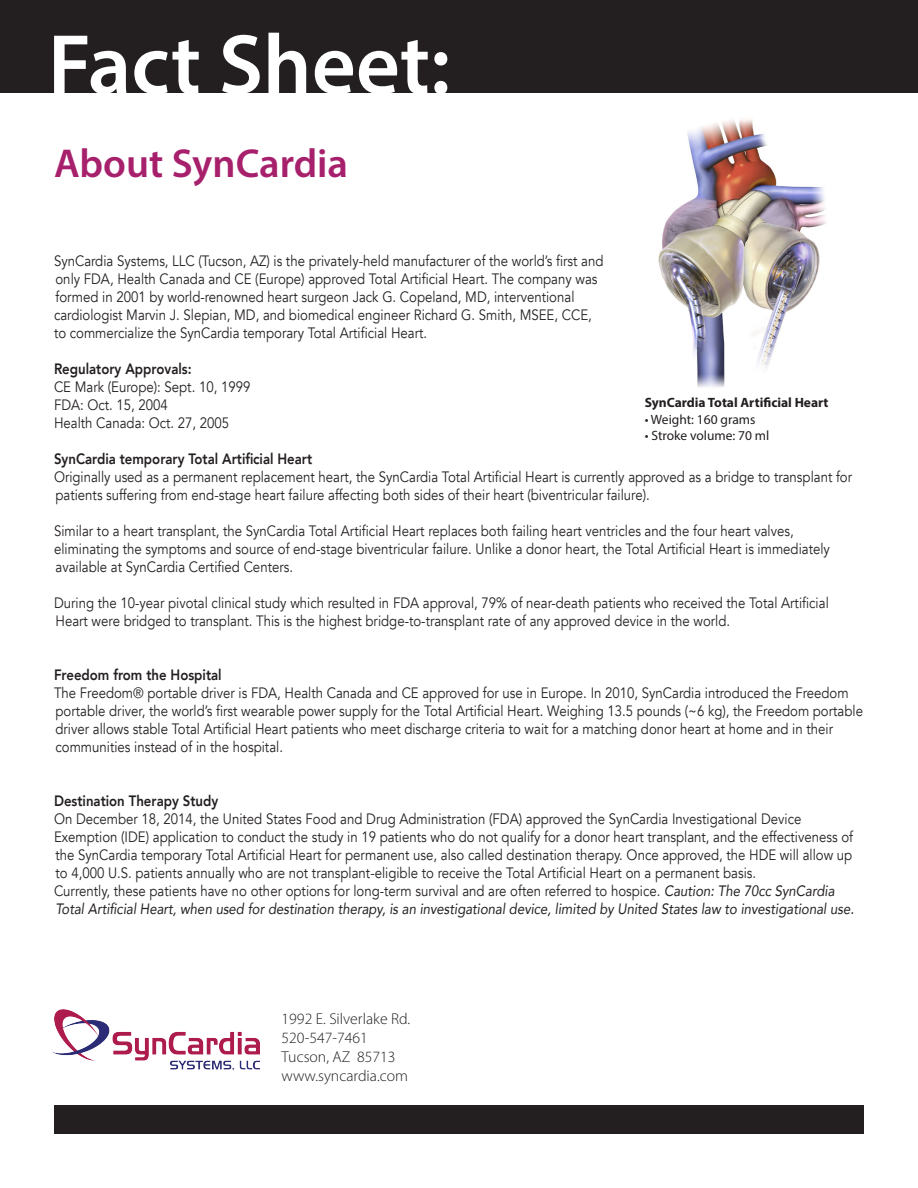
<style>
.page{position:relative;width:918px;height:1188px;background:#fff}
.page>*{position:absolute;margin:0;border:0;box-sizing:border-box;transform-origin:0 0}
.t1{font:600 85.5px "Myriad Pro";color:#fff}
.t2{font:600 40.5px "Myriad Pro";color:#a7206c}
.t3{font:300 15.75px/18.8px "Myriad Pro";color:#231f20}
.t4{font:15px/18px "Avenir";color:#231f20;scale:.88 1}
.t5{font:italic 15px/18px "Avenir";color:#231f20;scale:.88 1}
.t6{font:800 15px "Avenir";color:#231f20;scale:.88 1}
.t7{font:13.5px "Myriad Pro";color:#231f20}
.t8{font:700 13.5px "Myriad Pro";color:#231f20}
.s1{font-style:normal}
</style>
<div class="page">
<div style="left:54px;top:1106px;width:810px;height:28px;background:#231f20"></div>
<div style="left:0;top:0;width:918px;height:92px;background:#231f20"></div>
<img style="left:658px;top:119px;width:168px;height:269px">
<img style="left:53px;top:1010px;width:206px;height:60px">
<p class="t1" style="left:48px;top:10px;width:404px">Fact Sheet:</p>
<p class="t2" style="left:54px;top:138px;width:296px">About SynCardia</p>
<p class="t4" style="left:54px;top:252px;width:626px">SynCardia Systems, LLC (Tucson, AZ) is the privately-held manufacturer of the world’s first and only FDA, Health Canada and CE (Europe) approved Total Artificial Heart. The company was formed in 2001 by world-renowned heart surgeon Jack G. Copeland, MD, interventional</p>
<p class="t4" style="left:54px;top:306px;width:613px">cardiologist Marvin J. Slepian, MD, and biomedical engineer Richard G. Smith, MSEE, CCE,</p>
<p class="t4" style="left:54px;top:324px;width:426px">to commercialize the SynCardia temporary Total Artificial Heart.</p>
<p class="t6" style="left:54px;top:357px;width:158px">Regulatory Approvals:</p>
<p class="t4" style="left:54px;top:378px;width:225px">CE Mark (Europe): Sept. 10, 1999</p>
<p class="t4" style="left:54px;top:396px;width:131px">FDA: Oct. 15, 2004</p>
<p class="t4" style="left:54px;top:414px;width:201px">Health Canada: Oct. 27, 2005</p>
<p class="t6" style="left:54px;top:447px;width:295px">SynCardia temporary Total Artificial Heart</p>
<p class="t4" style="left:54px;top:468px;width:909px">Originally used as a permanent replacement heart, the SynCardia Total Artificial Heart is currently approved as a bridge to transplant for patients suffering from end-stage heart failure affecting both sides of their heart (biventricular failure).</p>
<p class="t4" style="left:54px;top:522px;width:842px">Similar to a heart transplant, the SynCardia Total Artificial Heart replaces both failing heart ventricles and the four heart valves,</p>
<p class="t4" style="left:54px;top:540px;width:883px">eliminating the symptoms and source of end-stage biventricular failure. Unlike a donor heart, the Total Artificial Heart is immediately available at SynCardia Certified Centers.</p>
<p class="t4" style="left:54px;top:594px;width:882px">During the 10-year pivotal clinical study which resulted in FDA approval, 79% of near-death patients who received the Total Artificial<br>Heart were bridged to transplant. This is the highest bridge-to-transplant rate of any approved device in the world.</p>
<p class="t6" style="left:54px;top:663px;width:192px">Freedom from the Hospital</p>
<p class="t4" style="left:54px;top:684px;width:921px">The Freedom® portable driver is FDA, Health Canada and CE approved for use in Europe. In 2010, SynCardia introduced the Freedom portable driver, the world’s first wearable power supply for the Total Artificial Heart. Weighing 13.5 pounds (~6 kg), the Freedom portable driver allows stable Total Artificial Heart patients who meet discharge criteria to wait for a matching donor heart at home and in their communities instead of in the hospital.</p>
<p class="t6" style="left:54px;top:789px;width:188px">Destination Therapy Study</p>
<p class="t4" style="left:54px;top:810px;width:851px">On December 18, 2014, the United States Food and Drug Administration (FDA) approved the SynCardia Investigational Device</p>
<p class="t4" style="left:54px;top:828px;width:910px;text-align:justify">Exemption (IDE) application to conduct the study in 19 patients who do not qualify for a donor heart transplant, and the effectiveness of the SynCardia temporary Total Artificial Heart for permanent use, also called destination therapy. Once approved, the HDE will allow up to 4,000 U.S. patients annually who are not transplant-eligible to receive the Total Artificial Heart on a permanent basis.</p>
<p class="t5" style="left:54px;top:881px;width:911px"><span class="s1">Currently, these patients have no other options for long-term survival and are often referred to hospice.</span> Caution: The 70cc SynCardia<br>Total Artificial Heart, when used for destination therapy, is an investigational device, limited by United States law to investigational use.</p>
<p class="t8" style="left:645px;top:394px;width:185px">SynCardia Total Artificial Heart</p>
<p class="t7" style="left:645px;top:411px;width:112px">• Weight: 160 grams</p>
<p class="t7" style="left:645px;top:427px;width:126px">• Stroke volume: 70 ml</p>
<p class="t3" style="left:282px;top:1010px;width:130px">1992 E. Silverlake Rd.</p>
<p class="t3" style="left:282px;top:1029px;width:128px">520-547-7461<br>Tucson, AZ 85713 www.syncardia.com</p>
</div>
